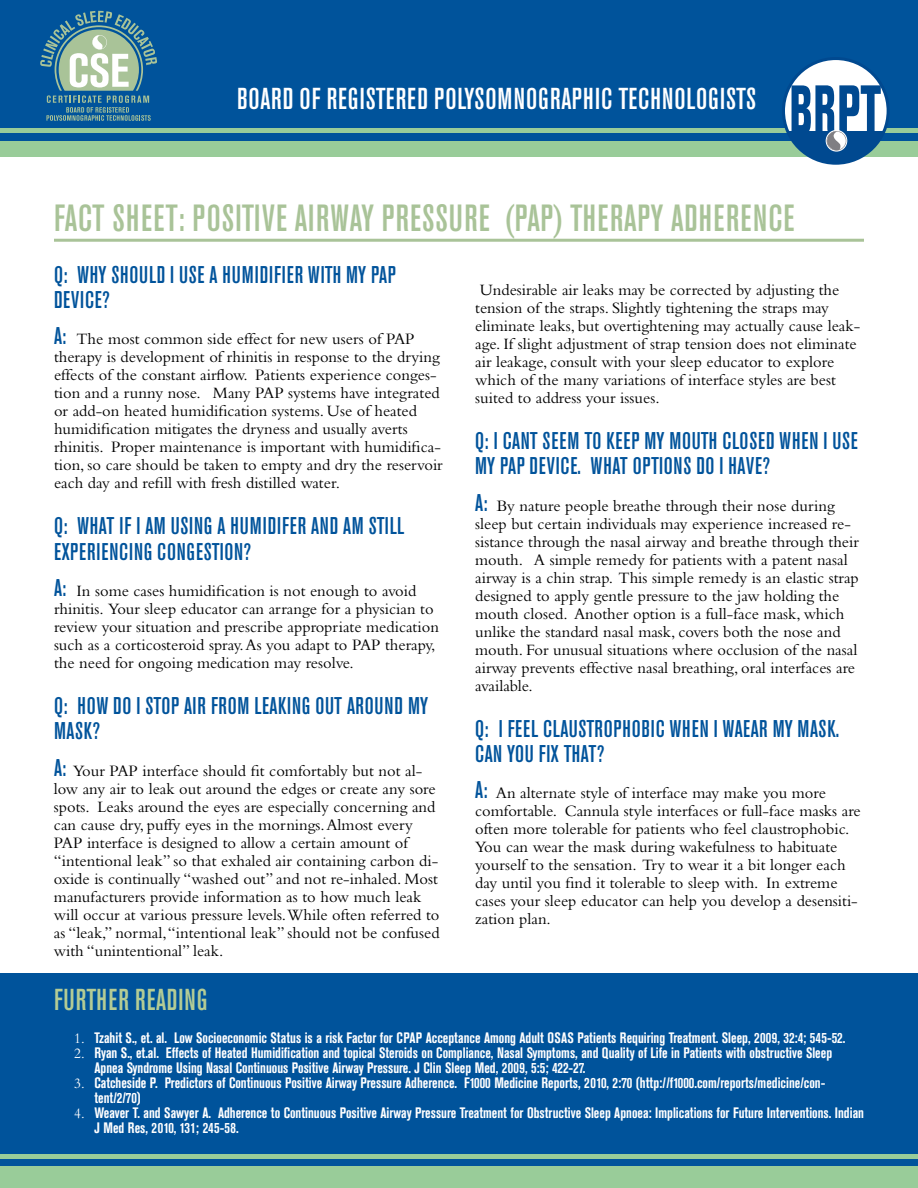
<style>
.page{position:relative;width:918px;height:1188px;background:#fff}
.page>*{position:absolute;margin:0;border:0;box-sizing:border-box;transform-origin:0 0}
.t1{font:500 condensed 37.5px "Akzidenz Grotesk BE";letter-spacing:.03em;color:#a9c398}
.t2{font:500 condensed 30px "Akzidenz Grotesk BE";letter-spacing:.03em;color:#fff}
.t3{font:500 condensed 30px "Akzidenz Grotesk BE";letter-spacing:.03em;color:#b4cc95}
.t4{font:500 condensed 24px/25.5px "Akzidenz Grotesk BE";letter-spacing:.03em;color:#00539b}
.t5{font:16.5px/18px "Bembo";color:#000}
.t6{font:700 condensed 15px/15px "Akzidenz Grotesk BE";color:#fff;scale:.93 1}
.s1{font-family:"Akzidenz Grotesk BE";font-weight:500;font-stretch:condensed;font-size:24px;color:#00539b}
.s2{font-family:"Bembo";font-weight:400;font-stretch:normal}
</style>
<div class="page">
<div style="left:0;top:0;width:918px;height:156px;background:#00539b"></div>
<div style="left:0;top:973px;width:918px;height:211px;background:#00539b"></div>
<hr style="left:0;top:129px;width:918px;height:4px;background:#9c9">
<hr style="left:0;top:1155px;width:918px;height:4px;background:#9c9">
<div style="left:0;top:141px;width:918px;height:16px;background:#9c9"></div>
<div style="left:0;top:1167px;width:918px;height:21px;background:#9c9"></div>
<svg style="left:40px;top:11px;width:117px;height:110px"></svg>
<hr style="left:54px;top:239px;width:810px;height:3px;background:#a9c398">
<div style="left:783px;top:58px;width:105px;height:106px;background:#fff;border-radius:50%"></div>
<svg style="left:783px;top:85px;width:105px;height:78px"></svg>
<h2 class="t2" style="left:237px;top:82px;width:520px">BOARD OF REGISTERED POLYSOMNOGRAPHIC TECHNOLOGISTS</h2>
<h1 class="t1" style="left:54px;top:198px;width:742px">FACT SHEET: POSITIVE AIRWAY PRESSURE (PAP) THERAPY ADHERENCE</h1>
<h3 class="t4" style="left:54px;top:262px;width:343px">Q: WHY SHOULD I USE A HUMIDIFIER WITH MY PAP<br>DEVICE?</h3>
<p class="t5" style="left:54px;top:330px;width:390px"><span class="s1">A:</span> The most common side effect for new users of PAP therapy is development of rhinitis in response to the drying effects of the constant airflow. Patients experience conges&shy;tion and a runny nose. Many PAP systems have integrated or add-on heated humidification systems. Use of heated humidification mitigates the dryness and usually averts rhinitis. Proper maintenance is important with humidifica&shy;tion, so care should be taken to empty and dry the reservoir each day and refill with fresh distilled water.</p>
<h3 class="t4" style="left:54px;top:514px;width:352px">Q: WHAT IF I AM USING A HUMIDIFER AND AM STILL<br>EXPERIENCING CONGESTION?</h3>
<p class="t5" style="left:54px;top:582px;width:386px"><span class="s1">A:</span> In some cases humidification is not enough to avoid rhinitis. Your sleep educator can arrange for a physician to review your situation and prescribe appropriate medication such as a corticosteroid spray. As you adapt to PAP therapy, the need for ongoing medication may resolve.</p>
<h3 class="t4" style="left:54px;top:693px;width:376px">Q: HOW DO I STOP AIR FROM LEAKING OUT AROUND MY<br>MASK?</h3>
<p class="t5" style="left:54px;top:761px;width:387px"><span class="s1">A:</span> Your PAP interface should fit comfortably but not al&shy;low any air to leak out around the edges or create any sore spots. Leaks around the eyes are especially concerning and can cause dry, puffy eyes in the mornings. Almost every PAP interface is designed to allow a certain amount of “intentional leak” so that exhaled air containing carbon di&shy;oxide is continually “washed out” and not re-inhaled. Most manufacturers provide information as to how much leak will occur at various pressure levels.While often referred to as “leak,” normal, “intentional leak” should not be confused with “unintentional” leak.</p>
<p class="t5" style="left:475px;top:281px;width:387px">Undesirable air leaks may be corrected by adjusting the tension of the straps. Slightly tightening the straps may eliminate leaks, but overtightening may actually cause leak&shy;age. If slight adjustment of strap tension does not eliminate air leakage, consult with your sleep educator to explore which of the many variations of interface styles are best suited to address your issues.</p>
<h3 class="t4" style="left:475px;top:428px;width:384px">Q: I CANT SEEM TO KEEP MY MOUTH CLOSED WHEN I USE<br>MY PAP DEVICE. WHAT OPTIONS DO I HAVE?</h3>
<p class="t5" style="left:475px;top:496px;width:385px"><span class="s1">A:</span> By nature people breathe through their nose during sleep but certain individuals may experience increased re&shy;sistance through the nasal airway and breathe through their mouth. A simple remedy for patients with a patent nasal airway is a chin strap. This simple remedy is an elastic strap designed to apply gentle pressure to the jaw holding the mouth closed. Another option is a full-face mask, which unlike the standard nasal mask, covers both the nose and mouth. For unusual situations where occlusion of the nasal airway prevents effective nasal breathing, oral interfaces are available.</p>
<h3 class="t4" style="left:475px;top:716px;width:366px">Q: I FEEL CLAUSTROPHOBIC WHEN I WAEAR MY MASK.<br>CAN YOU FIX THAT?</h3>
<p class="t5" style="left:475px;top:784px;width:387px"><span class="s1">A:</span> An alternate style of interface may make you more comfortable. Cannula style interfaces or full-face masks are often more tolerable for patients who feel claustrophobic.<br>You can wear the mask during wakefulness to habituate yourself to the sensation. Try to wear it a bit longer each day until you find it tolerable to sleep with. In extreme cases your sleep educator can help you develop a desensiti&shy;zation plan.</p>
<h2 class="t3" style="left:54px;top:983px;width:155px">FURTHER READING</h2>
<p class="t6" style="left:74px;top:1031px;width:831px"><span class="s2">1.</span> Tzahit S., et. al. Low Socioeconomic Status is a risk Factor for CPAP Acceptance Among Adult OSAS Patients Requiring Treatment. Sleep, 2009, 32:4; 545-52.</p>
<p class="t6" style="left:95px;top:1046px;width:795px;text-indent:-20px"><span class="s2">2.</span> Ryan S., et.al. Effects of Heated Humidification and topical Steroids on Compliance, Nasal Symptoms, and Quality of Life in Patients with obstructive Sleep<br>Apnea Syndrome Using Nasal Continuous Positive Airway Pressure. J Clin Sleep Med, 2009, 5:5; 422-27.</p>
<p class="t6" style="left:95px;top:1076px;width:787px;text-indent:-20px"><span class="s2">3.</span> Catcheside P. Predictors of Continuous Positive Airway Pressure Adherence. F1000 Medicine Reports, 2010, 2:70 (http://f1000.com/reports/medicine/con&shy;tent/2/70)</p>
<p class="t6" style="left:95px;top:1106px;width:829px;text-indent:-20px"><span class="s2">4.</span> Weaver T. and Sawyer A. Adherence to Continuous Positive Airway Pressure Treatment for Obstructive Sleep Apnoea: Implications for Future Interventions. Indian<br>J Med Res, 2010, 131; 245-58.</p>
</div>
